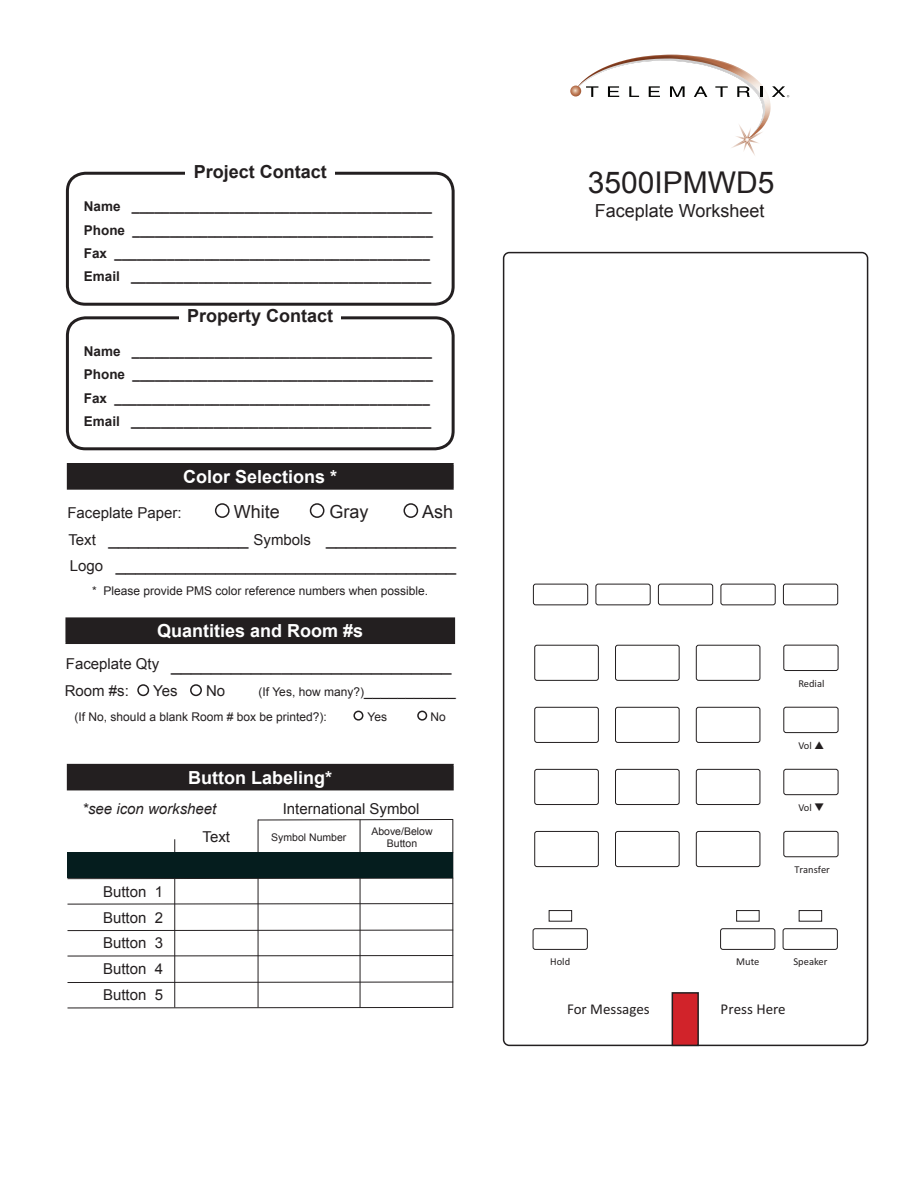
<style>
.page{position:relative;width:918px;height:1188px;background:#fff}
.page>*{position:absolute;margin:0;border:0;box-sizing:border-box;transform-origin:0 0}
.t1{font:30px "Arial";color:#231f20}
.t2{font:18px/26.7px "Arial";color:#231f20}
.t3{font:700 18px "Arial";color:#fff}
.t4{font:700 18px "Arial";color:#231f20}
.t5{font:15px/25.8px "Arial";color:#231f20;text-align:justify}
.t6{font:15px "Calibri";color:#231f20}
.t7{font:italic 15px "Arial";color:#231f20}
.t8{font:700 13.5px/23.4px "Arial";color:#231f20}
.t9{font:12px/24.5px "Arial";color:#231f20}
.t10{font:10.5px "Calibri";color:#231f20}
.t11{font:10.5px/12.6px "Arial";color:#231f20;text-align:center}
.s1{font-size:15px}
.s2{font-weight:700;color:#fff}
</style>
<div class="page">
<div style="left:66px;top:172px;width:389px;height:134px;border:3px solid #231f20;border-radius:18px"></div>
<div style="left:186px;top:164px;width:149px;height:20px;background:#fff"></div>
<div style="left:66px;top:316px;width:389px;height:134px;border:3px solid #231f20;border-radius:18px"></div>
<div style="left:180px;top:309px;width:161px;height:20px;background:#fff"></div>
<div style="left:68px;top:464px;width:385px;height:25px;background:#231f20"></div>
<hr style="left:67px;top:463px;width:387px;height:2px;background:#231f20">
<svg style="left:67px;top:465px;width:1px;height:23px"></svg>
<hr style="left:452px;top:465px;width:2px;height:23px;background:#231f20">
<hr style="left:67px;top:488px;width:387px;height:2px;background:#231f20">
<div style="left:215px;top:503px;width:15px;height:15px;border:2px solid #231f20;border-radius:50%"></div>
<div style="left:310px;top:503px;width:14px;height:15px;border:2px solid #231f20;border-radius:50%"></div>
<div style="left:404px;top:503px;width:14px;height:15px;border:2px solid #231f20;border-radius:50%"></div>
<div style="left:66px;top:618px;width:388px;height:25px;background:#231f20"></div>
<hr style="left:65px;top:617px;width:390px;height:2px;background:#231f20">
<hr style="left:65px;top:619px;width:2px;height:24px;background:#231f20">
<svg style="left:454px;top:619px;width:1px;height:24px"></svg>
<hr style="left:65px;top:643px;width:390px;height:1px;background:#231f20">
<div style="left:137px;top:684px;width:12px;height:12px;border:2px solid #231f20;border-radius:50%"></div>
<div style="left:190px;top:684px;width:12px;height:12px;border:2px solid #231f20;border-radius:50%"></div>
<div style="left:353px;top:711px;width:10px;height:10px;border:2px solid #231f20;border-radius:50%"></div>
<div style="left:417px;top:711px;width:10px;height:10px;border:2px solid #231f20;border-radius:50%"></div>
<div style="left:68px;top:765px;width:385px;height:25px;background:#231f20"></div>
<hr style="left:67px;top:764px;width:387px;height:1px;background:#231f20">
<svg style="left:67px;top:765px;width:1px;height:24px"></svg>
<hr style="left:452px;top:765px;width:2px;height:24px;background:#231f20">
<hr style="left:67px;top:789px;width:387px;height:1px;background:#231f20">
<hr style="left:174px;top:839px;width:1px;height:169px;background:#231f20">
<svg style="left:67px;top:852px;width:387px;height:2px"></svg>
<svg style="left:257px;top:819px;width:197px;height:2px"></svg>
<svg style="left:67px;top:877px;width:387px;height:2px"></svg>
<svg style="left:67px;top:903px;width:387px;height:2px"></svg>
<svg style="left:67px;top:929px;width:387px;height:2px"></svg>
<svg style="left:67px;top:955px;width:387px;height:2px"></svg>
<svg style="left:67px;top:981px;width:387px;height:2px"></svg>
<svg style="left:67px;top:1007px;width:387px;height:2px"></svg>
<hr style="left:258px;top:820px;width:1px;height:187px;background:#231f20">
<hr style="left:452px;top:820px;width:1px;height:188px;background:#231f20">
<hr style="left:360px;top:820px;width:1px;height:188px;background:#231f20">
<svg style="left:570px;top:55px;width:219px;height:101px"></svg>
<div style="left:67px;top:853px;width:386px;height:25px;background:#051d1e"></div>
<div style="left:503px;top:252px;width:365px;height:794px;border:2px solid #231f20;border-radius:6px"></div>
<svg style="left:532px;top:583px;width:307px;height:367px"></svg>
<div style="left:672px;top:993px;width:26px;height:52px;background:#d1232a"></div>
<div style="left:672px;top:992px;width:27px;height:54px;border:2px solid #231f20"></div>
<svg style="left:815px;top:742px;width:9px;height:7px"></svg>
<svg style="left:815px;top:803px;width:9px;height:8px"></svg>
<h2 class="t4" style="left:194px;top:159px;width:135px">Project Contact</h2>
<p class="t8" style="left:84px;top:195px;width:351px">Name ________________________________________ Phone ________________________________________ Fax __________________________________________ Email ________________________________________</p>
<h2 class="t4" style="left:187px;top:304px;width:148px">Property Contact</h2>
<p class="t8" style="left:84px;top:340px;width:351px">Name ________________________________________ Phone ________________________________________ Fax __________________________________________ Email ________________________________________</p>
<h2 class="t3" style="left:183px;top:465px;width:156px">Color Selections *</h2>
<p class="t5" style="left:67px;top:500px;width:116px">Faceplate Paper:</p>
<h2 class="t2" style="left:234px;top:498px;width:48px">White</h2>
<h2 class="t2" style="left:329px;top:498px;width:41px">Gray</h2>
<h2 class="t2" style="left:68px;top:498px;width:389px;text-indent:354px">Ash<br><span class="s1">Text</span> ______________ <span class="s1">Symbols</span> _____________<br><span class="s1">Logo</span> __________________________________</h2>
<p class="t9" style="left:92px;top:579px;width:338px">* Please provide PMS color reference numbers when possible.</p>
<h2 class="t2" style="left:66px;top:614px;width:387px;line-height:33.5px;text-align:center"><span class="s2">Quantities and Room #s<br></span><span class="s1">Faceplate Qty</span> ____________________________</h2>
<p class="t5" style="left:65px;top:678px;width:66px">Room #s:</p>
<p class="t5" style="left:153px;top:678px;width:26px">Yes</p>
<p class="t5" style="left:206px;top:678px;width:21px">No</p>
<p class="t9" style="left:75px;top:680px;width:383px;text-indent:184px">(If Yes, how many?)<span class="s1">___________ </span>(If No, should a blank Room # box be printed?):</p>
<p class="t9" style="left:368px;top:704px;width:21px">Yes</p>
<p class="t9" style="left:431px;top:704px;width:17px">No</p>
<h2 class="t3" style="left:188px;top:766px;width:145px">Button Labeling*</h2>
<p class="t7" style="left:82px;top:799px;width:136px">*see icon worksheet</p>
<p class="t5" style="left:283px;top:796px;width:138px">International Symbol</p>
<p class="t5" style="left:203px;top:824px;width:29px">Text</p>
<p class="t11" style="left:271px;top:831px;width:77px">Symbol Number</p>
<p class="t11" style="left:371px;top:825px;width:63px">Above/Below<br>Button</p>
<p class="t5" style="left:103px;top:879px;width:62px">Button 1<br>Button 2<br>Button 3<br>Button 4<br>Button 5</p>
<h1 class="t1" style="left:588px;top:163px;width:188px">3500IPMWD5</h1>
<h2 class="t2" style="left:595px;top:198px;width:171px">Faceplate Worksheet</h2>
<p class="t10" style="left:798px;top:677px;width:28px">Redial</p>
<p class="t10" style="left:798px;top:739px;width:15px">Vol</p>
<p class="t10" style="left:798px;top:801px;width:15px">Vol</p>
<p class="t10" style="left:794px;top:863px;width:37px">Transfer</p>
<p class="t10" style="left:550px;top:955px;width:21px">Hold</p>
<p class="t10" style="left:736px;top:955px;width:25px">Mute</p>
<p class="t10" style="left:793px;top:955px;width:35px">Speaker</p>
<p class="t6" style="left:567px;top:1000px;width:84px">For Messages</p>
<p class="t6" style="left:721px;top:1000px;width:67px">Press Here</p>
</div>
